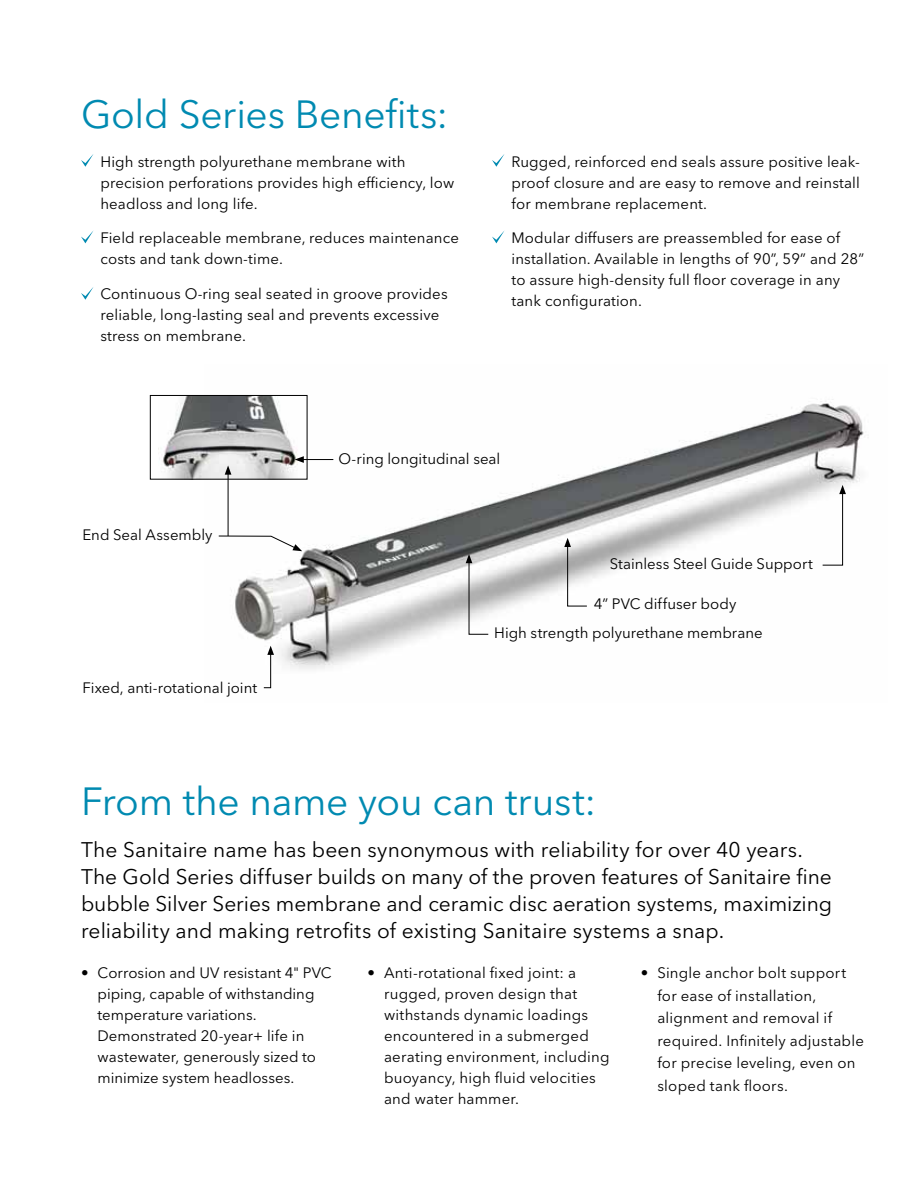
<style>
.page{position:relative;width:918px;height:1188px;background:#fff}
.page>*{position:absolute;margin:0;border:0;box-sizing:border-box;transform-origin:0 0}
.t1{font:39px "Avenir Next LT Pro";letter-spacing:-.01em;color:#008ab1}
.t2{font:21px/27px "Avenir Next LT Pro";color:#000}
.t3{font:15px/21px "Avenir Next LT Pro";letter-spacing:.01em;color:#000}
</style>
<div class="page">
<img style="left:204px;top:395px;width:660px;height:294px">
<img style="left:162px;top:397px;width:138px;height:80px">
<div style="left:150px;top:395px;width:157px;height:84px;border:1px solid #000"></div>
<hr style="left:301px;top:459px;width:32px;height:1px;background:#000">
<svg style="left:295px;top:456px;width:9px;height:7px"></svg>
<hr style="left:228px;top:472px;width:1px;height:64px;background:#000">
<svg style="left:225px;top:465px;width:6px;height:10px"></svg>
<svg style="left:263px;top:646px;width:11px;height:42px"></svg>
<svg style="left:218px;top:535px;width:84px;height:16px"></svg>
<svg style="left:466px;top:554px;width:23px;height:81px"></svg>
<svg style="left:564px;top:538px;width:23px;height:69px"></svg>
<svg style="left:822px;top:485px;width:24px;height:81px"></svg>
<svg style="left:81px;top:154px;width:13px;height:13px"></svg>
<svg style="left:81px;top:230px;width:13px;height:13px"></svg>
<svg style="left:81px;top:287px;width:13px;height:13px"></svg>
<svg style="left:492px;top:154px;width:13px;height:13px"></svg>
<svg style="left:492px;top:230px;width:13px;height:13px"></svg>
<h1 class="t1" style="left:81px;top:91px;width:369px">Gold Series Benefits:</h1>
<p class="t3" style="left:100px;top:151px;width:355px">High strength polyurethane membrane with precision perforations provides high efficiency, low headloss and long life.</p>
<p class="t3" style="left:100px;top:227px;width:360px">Field replaceable membrane, reduces maintenance costs and tank down-time.</p>
<p class="t3" style="left:100px;top:283px;width:349px">Continuous O-ring seal seated in groove provides reliable, long-lasting seal and prevents excessive stress on membrane.</p>
<p class="t3" style="left:512px;top:151px;width:350px;text-align:justify">Rugged, reinforced end seals assure positive leak&shy;proof closure and are easy to remove and reinstall for membrane replacement.</p>
<p class="t3" style="left:512px;top:227px;width:354px">Modular diffusers are preassembled for ease of installation. Available in lengths of 90”, 59” and 28” to assure high-density full floor coverage in any tank configuration.</p>
<p class="t3" style="left:83px;top:524px;width:132px">End Seal Assembly</p>
<p class="t3" style="left:338px;top:448px;width:164px">O-ring longitudinal seal</p>
<p class="t3" style="left:610px;top:553px;width:205px">Stainless Steel Guide Support</p>
<p class="t3" style="left:594px;top:593px;width:144px">4” PVC diffuser body</p>
<p class="t3" style="left:83px;top:677px;width:176px">Fixed, anti-rotational joint</p>
<p class="t3" style="left:494px;top:623px;width:270px">High strength polyurethane membrane</p>
<h1 class="t1" style="left:81px;top:778px;width:517px">From the name you can trust:</h1>
<p class="t2" style="left:81px;top:836px;width:753px">The Sanitaire name has been synonymous with reliability for over 40 years.<br>The Gold Series diffuser builds on many of the proven features of Sanitaire fine bubble Silver Series membrane and ceramic disc aeration systems, maximizing reliability and making retrofits of existing Sanitaire systems a snap.</p>
<p class="t3" style="left:98px;top:963px;width:236px;text-indent:-16px">• Corrosion and UV resistant 4" PVC piping, capable of withstanding temperature variations.<br>Demonstrated 20-year+ life in wastewater, generously sized to minimize system headlosses.</p>
<p class="t3" style="left:384px;top:963px;width:227px;text-indent:-16px">• Anti-rotational fixed joint: a rugged, proven design that withstands dynamic loadings encountered in a submerged aerating environment, including buoyancy, high fluid velocities and water hammer.</p>
<p class="t3" style="left:657px;top:962px;width:208px;line-height:22.5px;text-indent:-16px">• Single anchor bolt support for ease of installation, alignment and removal if required. Infinitely adjustable for precise leveling, even on sloped tank floors.</p>
</div>
